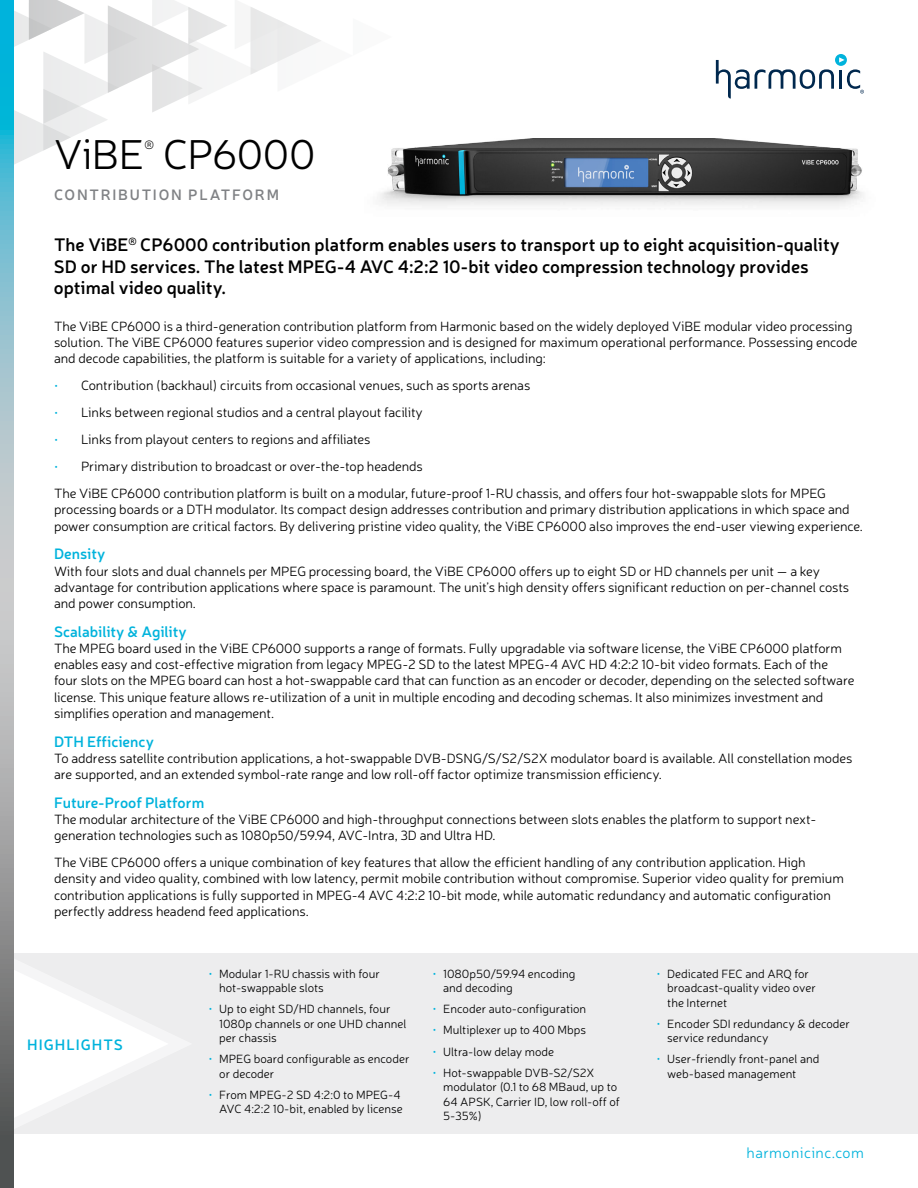
<style>
.page{position:relative;width:918px;height:1188px;background:#fff}
.page>*{position:absolute;margin:0;border:0;box-sizing:border-box;transform-origin:0 0}
.t1{font:300 42px "Neris";letter-spacing:-.01em;color:#000}
.t2{font:600 18px/21.6px "Neris";color:#000}
.t3{font:600 15px "Neris";color:#00b3dc}
.t4{font:600 15px "Neris";letter-spacing:.12em;color:#808285}
.t5{font:300 15px "Neris";letter-spacing:.03em;color:#00b3dc}
.t6{font:600 15px "Neris";letter-spacing:.07em;color:#00b3dc}
.t7{font:300 13.5px/16.2px "Neris";letter-spacing:-.005em;color:#000}
.t8{font:300 12.15px "Neris";color:#000}
.t9{font:300 12px/14.4px "Neris";color:#000}
.s1{font-size:12px;color:#00b3dc}
.s2{color:#00b3dc}
</style>
<div class="page">
<svg style="left:14px;top:0;width:307px;height:164px"></svg>
<svg style="left:835px;top:54px;width:12px;height:12px"></svg>
<svg style="left:716px;top:57px;width:148px;height:42px"></svg>
<div style="left:14px;top:954px;width:904px;height:180px;background:#ededee"></div>
<svg style="left:14px;top:970px;width:154px;height:148px"></svg>
<svg style="left:0;top:0;width:14px;height:1188px;background:#83a9b2"></svg>
<img style="left:379px;top:138px;width:484px;height:68px">
<h1 class="t1" style="left:54px;top:128px;width:91px">ViBE</h1>
<p class="t8" style="left:145px;top:137px;width:11px">®</p>
<h1 class="t1" style="left:163px;top:128px;width:154px">CP6000</h1>
<p class="t4" style="left:54px;top:185px;width:226px">Contri bution Platform</p>
<h2 class="t2" style="left:54px;top:233px;width:787px">The ViBE<sup>®</sup> CP6000 contribution platform enables users to transport up to eight acquisition-quality<br>SD or HD services. The latest MPEG-4 AVC 4:2:2 10-bit video compression technology provides optimal video quality.</h2>
<p class="t7" style="left:54px;top:318px;width:805px">The ViBE CP6000 is a third-generation contribution platform from Harmonic based on the widely deployed ViBE modular video processing solution. The ViBE CP6000 features superior video compression and is designed for maximum operational performance. Possessing encode and decode capabilities, the platform is suitable for a variety of applications, including:</p>
<p class="t7" style="left:54px;top:377px;width:478px"><span class="s1">•</span> Contribution (backhaul) circuits from occasional venues, such as sports arenas</p>
<p class="t7" style="left:54px;top:404px;width:370px"><span class="s1">•</span> Links between regional studios and a central playout facility</p>
<p class="t7" style="left:54px;top:431px;width:318px"><span class="s1">•</span> Links from playout centers to regions and affiliates</p>
<p class="t7" style="left:54px;top:453px;width:774px;line-height:27px"><span class="s1">•</span> Primary distribution to broadcast or over-the-top headends<br>The ViBE CP6000 contribution platform is built on a modular, future-proof 1-RU chassis, and offers four hot-swappable slots for MPEG</p>
<p class="t7" style="left:54px;top:501px;width:811px">processing boards or a DTH modulator. Its compact design addresses contribution and primary distribution applications in which space and power consumption are critical factors. By delivering pristine video quality, the ViBE CP6000 also improves the end-user viewing experience.</p>
<p class="t3" style="left:54px;top:544px;width:53px">Density</p>
<p class="t7" style="left:54px;top:562px;width:797px">With four slots and dual channels per MPEG processing board, the ViBE CP6000 offers up to eight SD or HD channels per unit — a key advantage for contribution applications where space is paramount. The unit’s high density offers significant reduction on per-channel costs and power consumption.</p>
<p class="t3" style="left:54px;top:621px;width:134px">Scalability &amp; Agility</p>
<p class="t7" style="left:54px;top:640px;width:802px">The MPEG board used in the ViBE CP6000 supports a range of formats. Fully upgradable via software license, the ViBE CP6000 platform enables easy and cost-effective migration from legacy MPEG-2 SD to the latest MPEG-4 AVC HD 4:2:2 10-bit video formats. Each of the four slots on the MPEG board can host a hot-swappable card that can function as an encoder or decoder, depending on the selected software license. This unique feature allows re-utilization of a unit in multiple encoding and decoding schemas. It also minimizes investment and simplifies operation and management.</p>
<p class="t3" style="left:54px;top:731px;width:102px">DTH Efficiency</p>
<p class="t7" style="left:54px;top:750px;width:800px">To address satellite contribution applications, a hot-swappable DVB-DSNG/S/S2/S2X modulator board is available. All constellation modes are supported, and an extended symbol-rate range and low roll-off factor optimize transmission efficiency.</p>
<p class="t3" style="left:54px;top:792px;width:152px">Future-Proof Platform</p>
<p class="t7" style="left:54px;top:811px;width:764px">The modular architecture of the ViBE CP6000 and high-throughput connections between slots enables the platform to support next&shy;generation technologies such as 1080p50/59.94, AVC-Intra, 3D and Ultra HD.</p>
<p class="t7" style="left:54px;top:854px;width:791px">The ViBE CP6000 offers a unique combination of key features that allow the efficient handling of any contribution application. High density and video quality, combined with low latency, permit mobile contribution without compromise. Superior video quality for premium contribution applications is fully supported in MPEG-4 AVC 4:2:2 10-bit mode, while automatic redundancy and automatic configuration perfectly address headend feed applications.</p>
<p class="t6" style="left:27px;top:1034px;width:97px">HIGHLIGHTS</p>
<p class="t9" style="left:219px;top:966px;width:162px;text-indent:-11px"><span class="s2">•</span> Modular 1-RU chassis with four hot-swappable slots</p>
<p class="t9" style="left:219px;top:1002px;width:189px;text-indent:-11px"><span class="s2">•</span> Up to eight SD/HD channels, four<br>1080p channels or one UHD channel per chassis</p>
<p class="t9" style="left:219px;top:1051px;width:192px;text-indent:-11px"><span class="s2">•</span> MPEG board configurable as encoder or decoder</p>
<p class="t9" style="left:208px;top:1087px;width:196px;text-align:right"><span class="s2">•</span> From MPEG-2 SD 4:2:0 to MPEG-4<br>AVC 4:2:2 10-bit, enabled by license</p>
<p class="t9" style="left:443px;top:966px;width:134px;text-indent:-11px"><span class="s2">•</span> 1080p50/59.94 encoding and decoding</p>
<p class="t9" style="left:432px;top:1002px;width:155px"><span class="s2">•</span> Encoder auto-configuration</p>
<p class="t9" style="left:432px;top:1023px;width:155px"><span class="s2">•</span> Multiplexer up to 400 Mbps</p>
<p class="t9" style="left:432px;top:1044px;width:123px"><span class="s2">•</span> Ultra-low delay mode</p>
<p class="t9" style="left:443px;top:1065px;width:178px;text-indent:-11px"><span class="s2">•</span> Hot-swappable DVB-S2/S2X modulator (0.1 to 68 MBaud, up to<br>64 APSK, Carrier ID, low roll-off of<br>5-35%)</p>
<p class="t9" style="left:667px;top:966px;width:150px;text-indent:-11px"><span class="s2">•</span> Dedicated FEC and ARQ for broadcast-quality video over the Internet</p>
<p class="t9" style="left:667px;top:1016px;width:184px;text-indent:-11px"><span class="s2">•</span> Encoder SDI redundancy &amp; decoder service redundancy</p>
<p class="t9" style="left:667px;top:1051px;width:154px;text-indent:-11px"><span class="s2">•</span> User-friendly front-panel and web-based management</p>
<p class="t5" style="left:747px;top:1143px;width:119px">harmonicinc.com</p>
</div>
